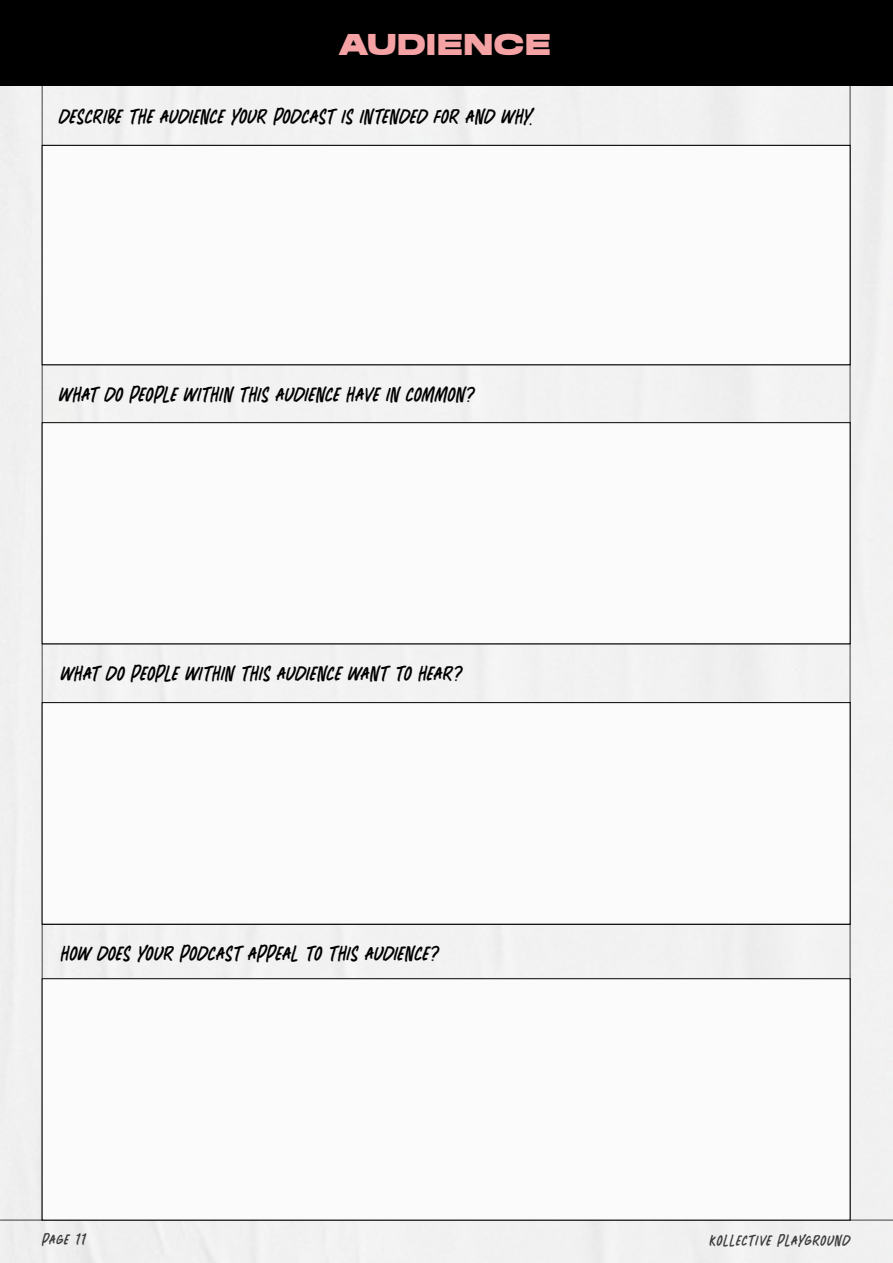
<style>
.page{position:relative;width:893px;height:1263px;background:#fff}
.page>*{position:absolute;margin:0;border:0;box-sizing:border-box;transform-origin:0 0}
.t1{font:700 30px "Hanson";letter-spacing:.04em;color:#f4a2a4}
.t2{font:22.5px "ANTISOCIAL Regular";letter-spacing:.01em;color:#000}
.t3{font:16.5px "ANTISOCIAL Regular";letter-spacing:.05em;color:#000}
</style>
<div class="page">
<div style="left:0;top:86px;width:893px;height:1177px;background:#f1f1f1"></div>
<div style="left:0;top:0;width:893px;height:86px;background:#000"></div>
<hr style="left:43px;top:924px;width:807px;height:1px;background:#000">
<div style="left:42px;top:145px;width:808px;height:220px;background:#fbfbfb"></div>
<div style="left:42px;top:145px;width:808px;height:220px;border:1px solid #000"></div>
<div style="left:42px;top:423px;width:808px;height:221px;background:#fbfbfb"></div>
<div style="left:42px;top:422px;width:808px;height:222px;border:1px solid #000"></div>
<div style="left:42px;top:703px;width:808px;height:221px;background:#fbfbfb"></div>
<div style="left:42px;top:702px;width:808px;height:222px;border:1px solid #000"></div>
<div style="left:42px;top:979px;width:808px;height:241px;background:#fbfbfb"></div>
<div style="left:42px;top:978px;width:808px;height:242px;border:1px solid #000"></div>
<h1 class="t1" style="left:338px;top:27px;width:214px">AUDIENCE</h1>
<p class="t2" style="left:60px;top:107px;width:476px">DESCRIBE THE AUDIENCE YOUR PODCAST IS INTENDED FOR AND WHY.</p>
<p class="t2" style="left:60px;top:385px;width:417px">WHAT DO PEOPLE WITHIN THIS AUDIENCE HAVE IN COMMON?</p>
<p class="t2" style="left:61px;top:663px;width:403px">WHAT DO PEOPLE WITHIN THIS AUDIENCE WANT TO HEAR?</p>
<p class="t2" style="left:61px;top:943px;width:379px">HOW DOES YOUR PODCAST APPEAL TO THIS AUDIENCE?</p>
<p class="t3" style="left:43px;top:1232px;width:45px">PAGE 11</p>
<p class="t3" style="left:710px;top:1233px;width:142px">KOLLECTIVE PLAYGROUND</p>
</div>
